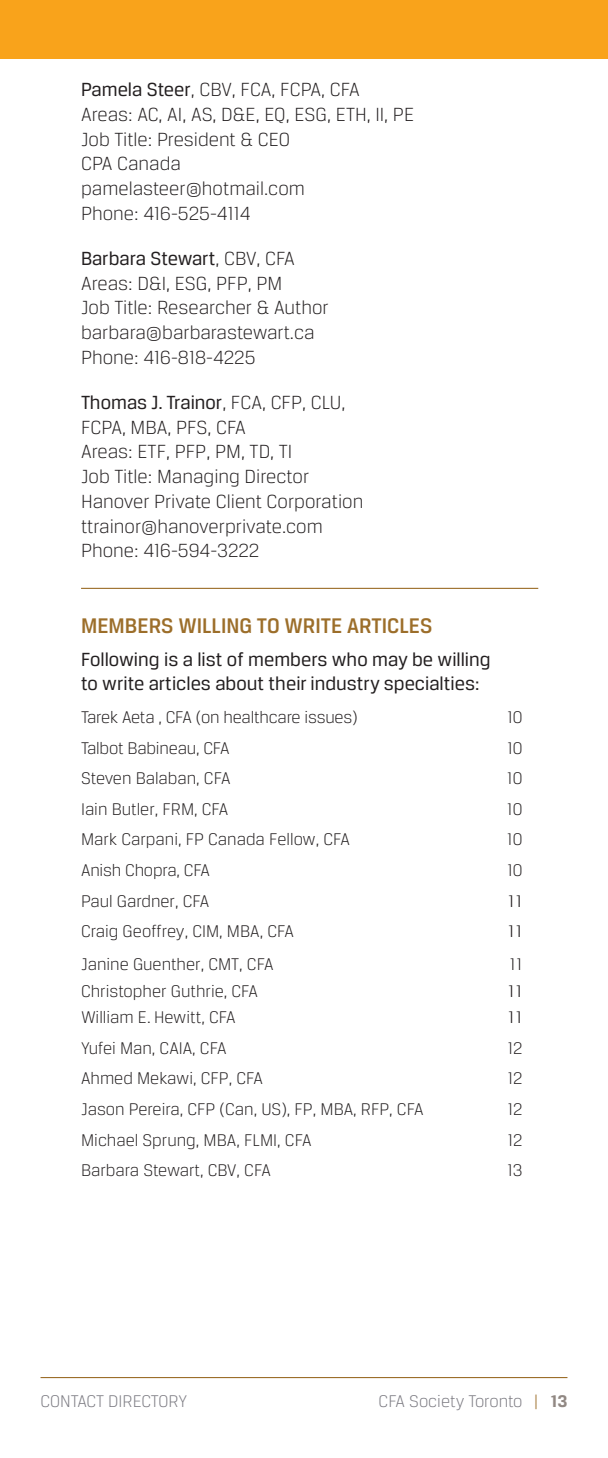
<style>
.page{position:relative;width:608px;height:1458px;background:#fff}
.page>*{position:absolute;margin:0;border:0;box-sizing:border-box;transform-origin:0 0}
.t1{font:500 22.5px "Breuer Text";color:#9c6e2a}
.index_1{font:300 20.25px/24.8px "Breuer Text";color:#231f20}
.t2{font:20.25px/24.8px "Breuer Text";color:#231f20}
.t3{font:300 18px "Breuer Text";color:#231f20}
.t4{font:300 18px "Breuer Text";color:#7b7a81}
.t5{font:300 18px "Breuer Text";color:#231f20;scale:1.2 1}
.t6{font:300 18px "Breuer Text";color:#231f20;scale:1.08 1}
.s1{font-weight:400}
.s2{color:#9c6e2a}
.s3{font-weight:700;color:#918883}
</style>
<div class="page">
<hr style="left:40px;top:1377px;width:527px;height:1px;background:#9c6e2a">
<hr style="left:81px;top:588px;width:457px;height:1px;background:#9c6e2a">
<div style="left:0;top:0;width:608px;height:58px;background:#f9a31b"></div>
<p class="index_1" style="left:81px;top:77px;width:334px"><span class="s1">Pamela Steer</span>, CBV, FCA, FCPA, CFA<br>Areas: AC, AI, AS, D&amp;E, EQ, ESG, ETH, II, PE<br>Job Title: President &amp; CEO<br>CPA Canada<br>pamelasteer@hotmail.com<br>Phone: 416-525-4114</p>
<p class="index_1" style="left:81px;top:246px;width:249px"><span class="s1">Barbara Stewart</span>, CBV, CFA<br>Areas: D&amp;I, ESG, PFP, PM<br>Job Title: Researcher &amp; Author barbara@barbarastewart.ca<br>Phone: 416-818-4225</p>
<p class="index_1" style="left:81px;top:390px;width:284px"><span class="s1">Thomas J. Trainor</span>, FCA, CFP, CLU,<br>FCPA, MBA, PFS, CFA<br>Areas: ETF, PFP, PM, TD, TI<br>Job Title: Managing Director<br>Hanover Private Client Corporation ttrainor@hanoverprivate.com<br>Phone: 416-594-3222</p>
<p class="t1" style="left:81px;top:613px;width:353px">MEMBERS WILLING TO WRITE ARTICLES</p>
<p class="t2" style="left:81px;top:646px;width:411px">Following is a list of members who may be willing to write articles about their industry specialties:</p>
<p class="t3" style="left:81px;top:708px;width:278px">Tarek Aeta , CFA (on healthcare issues)</p>
<p class="t3" style="left:507px;top:708px;width:16px">10</p>
<p class="t3" style="left:81px;top:738px;width:150px">Talbot Babineau, CFA</p>
<p class="t3" style="left:507px;top:738px;width:16px">10</p>
<p class="t3" style="left:81px;top:769px;width:151px">Steven Balaban, CFA</p>
<p class="t3" style="left:507px;top:769px;width:17px">10</p>
<p class="t3" style="left:81px;top:800px;width:149px">Iain Butler, FRM, CFA</p>
<p class="t3" style="left:507px;top:800px;width:17px">10</p>
<p class="t3" style="left:81px;top:830px;width:270px">Mark Carpani, FP Canada Fellow, CFA</p>
<p class="t3" style="left:507px;top:830px;width:17px">10</p>
<p class="t3" style="left:81px;top:861px;width:130px">Anish Chopra, CFA</p>
<p class="t3" style="left:507px;top:861px;width:16px">10</p>
<p class="t3" style="left:81px;top:891px;width:130px">Paul Gardner, CFA</p>
<p class="t5" style="left:508px;top:891px;width:13px">11</p>
<p class="t3" style="left:81px;top:922px;width:214px">Craig Geoffrey, CIM, MBA, CFA</p>
<p class="t5" style="left:508px;top:922px;width:13px">11</p>
<p class="t3" style="left:81px;top:955px;width:194px">Janine Guenther, CMT, CFA</p>
<p class="t6" style="left:509px;top:955px;width:13px">11</p>
<p class="t3" style="left:81px;top:981px;width:178px">Christopher Guthrie, CFA</p>
<p class="t5" style="left:508px;top:981px;width:13px">11</p>
<p class="t3" style="left:81px;top:1008px;width:156px">William E. Hewitt, CFA</p>
<p class="t5" style="left:508px;top:1008px;width:13px">11</p>
<p class="t3" style="left:81px;top:1039px;width:147px">Yufei Man, CAIA, CFA</p>
<p class="t3" style="left:507px;top:1039px;width:16px">12</p>
<p class="t3" style="left:81px;top:1069px;width:183px">Ahmed Mekawi, CFP, CFA</p>
<p class="t3" style="left:507px;top:1069px;width:16px">12</p>
<p class="t3" style="left:81px;top:1100px;width:344px">Jason Pereira, CFP (Can, US), FP, MBA, RFP, CFA</p>
<p class="t3" style="left:507px;top:1100px;width:16px">12</p>
<p class="t3" style="left:81px;top:1130px;width:232px">Michael Sprung, MBA, FLMI, CFA</p>
<p class="t3" style="left:507px;top:1130px;width:16px">12</p>
<p class="t3" style="left:81px;top:1161px;width:191px">Barbara Stewart, CBV, CFA</p>
<p class="t3" style="left:507px;top:1161px;width:17px">13</p>
<p class="t4" style="left:40px;top:1392px;width:148px">CONTACT DIRECTORY</p>
<p class="t4" style="left:378px;top:1392px;width:190px">CFA Society Toronto <span class="s2">|</span> <span class="s3">13</span></p>
</div>
